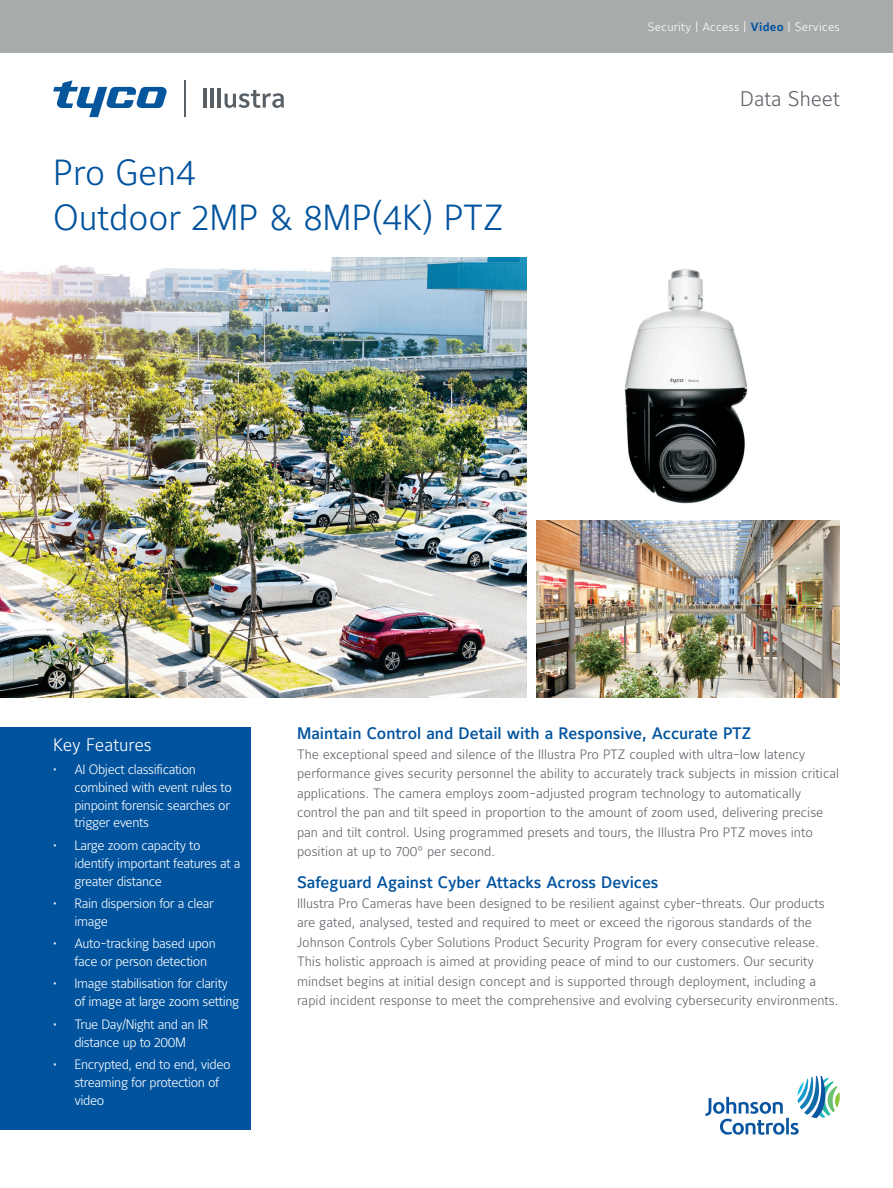
<style>
.page{position:relative;width:893px;height:1188px;background:#fff}
.page>*{position:absolute;margin:0;border:0;box-sizing:border-box;transform-origin:0 0}
.t1{font:300 36px/45px "Maurea Jci Lf ML";color:#01539e}
.t2{font:300 21px "Maurea Jci Lf ML";color:#5f6369}
.t3{font:300 18px "Maurea Jci Lf ML";color:#fff}
.t4{font:500 16.5px "Maurea Jci Lf ML";color:#01539e}
.t5{font:300 13.5px/19.5px "Maurea Jci Lf ML";color:#5f6369}
.t6{font:300 13.5px/18px "Maurea Jci Lf ML";letter-spacing:-.03em;color:#fff}
.t7{font:300 12px "Maurea Jci Lf ML";letter-spacing:.02em;color:#fff}
.s1{font-weight:700;color:#01539e}
</style>
<div class="page">
<svg style="left:705px;top:1076px;width:135px;height:59px"></svg>
<hr style="left:204px;top:88px;width:3px;height:20px;background:#585f65">
<hr style="left:211px;top:88px;width:3px;height:20px;background:#585f65">
<hr style="left:218px;top:88px;width:3px;height:20px;background:#585f65">
<svg style="left:225px;top:90px;width:59px;height:18px"></svg>
<hr style="left:184px;top:80px;width:1px;height:37px;background:#585f65">
<svg style="left:53px;top:80px;width:114px;height:37px"></svg>
<div style="left:0;top:0;width:893px;height:53px;background:#a8abac"></div>
<img style="left:536px;top:521px;width:304px;height:177px">
<div style="left:0;top:727px;width:251px;height:403px;background:#01539e"></div>
<img style="left:0;top:258px;width:526px;height:440px">
<img style="left:624px;top:269px;width:124px;height:235px">
<p class="t7" style="left:648px;top:19px;width:194px">Security | Access | <span class="s1">Video</span> | Services</p>
<h1 class="t1" style="left:53px;top:149px;width:452px">Pro Gen4<br>Outdoor 2MP &amp; 8MP(4K) PTZ</h1>
<h2 class="t2" style="left:740px;top:86px;width:101px">Data Sheet</h2>
<h3 class="t3" style="left:53px;top:734px;width:100px">Key Features</h3>
<p class="t6" style="left:74px;top:760px;width:159px;text-indent:-21px">• AI Object classification combined with event rules to pinpoint forensic searches or trigger events</p>
<p class="t6" style="left:74px;top:836px;width:168px;text-indent:-21px">• Large zoom capacity to identify important features at a greater distance</p>
<p class="t6" style="left:74px;top:894px;width:141px;text-indent:-21px">• Rain dispersion for a clear image</p>
<p class="t6" style="left:74px;top:934px;width:143px;text-indent:-21px">• Auto-tracking based upon face or person detection</p>
<p class="t6" style="left:74px;top:974px;width:166px;text-indent:-21px">• Image stabilisation for clarity of image at large zoom setting</p>
<p class="t6" style="left:53px;top:1015px;width:157px;text-align:center">• True Day/Night and an IR distance up to 200M</p>
<p class="t6" style="left:74px;top:1055px;width:158px;text-indent:-21px">• Encrypted, end to end, video streaming for protection of video</p>
<p class="t4" style="left:297px;top:723px;width:456px">Maintain Control and Detail with a Responsive, Accurate PTZ</p>
<p class="t5" style="left:297px;top:744px;width:544px">The exceptional speed and silence of the Illustra Pro PTZ coupled with ultra-low latency performance gives security personnel the ability to accurately track subjects in mission critical applications. The camera employs zoom-adjusted program technology to automatically control the pan and tilt speed in proportion to the amount of zoom used, delivering precise pan and tilt control. Using programmed presets and tours, the Illustra Pro PTZ moves into position at up to 700° per second.</p>
<p class="t4" style="left:297px;top:873px;width:363px">Safeguard Against Cyber Attacks Across Devices</p>
<p class="t5" style="left:297px;top:893px;width:543px">Illustra Pro Cameras have been designed to be resilient against cyber-threats. Our products are gated, analysed, tested and required to meet or exceed the rigorous standards of the Johnson Controls Cyber Solutions Product Security Program for every consecutive release.<br>This holistic approach is aimed at providing peace of mind to our customers. Our security mindset begins at initial design concept and is supported through deployment, including a rapid incident response to meet the comprehensive and evolving cybersecurity environments.</p>
</div>
